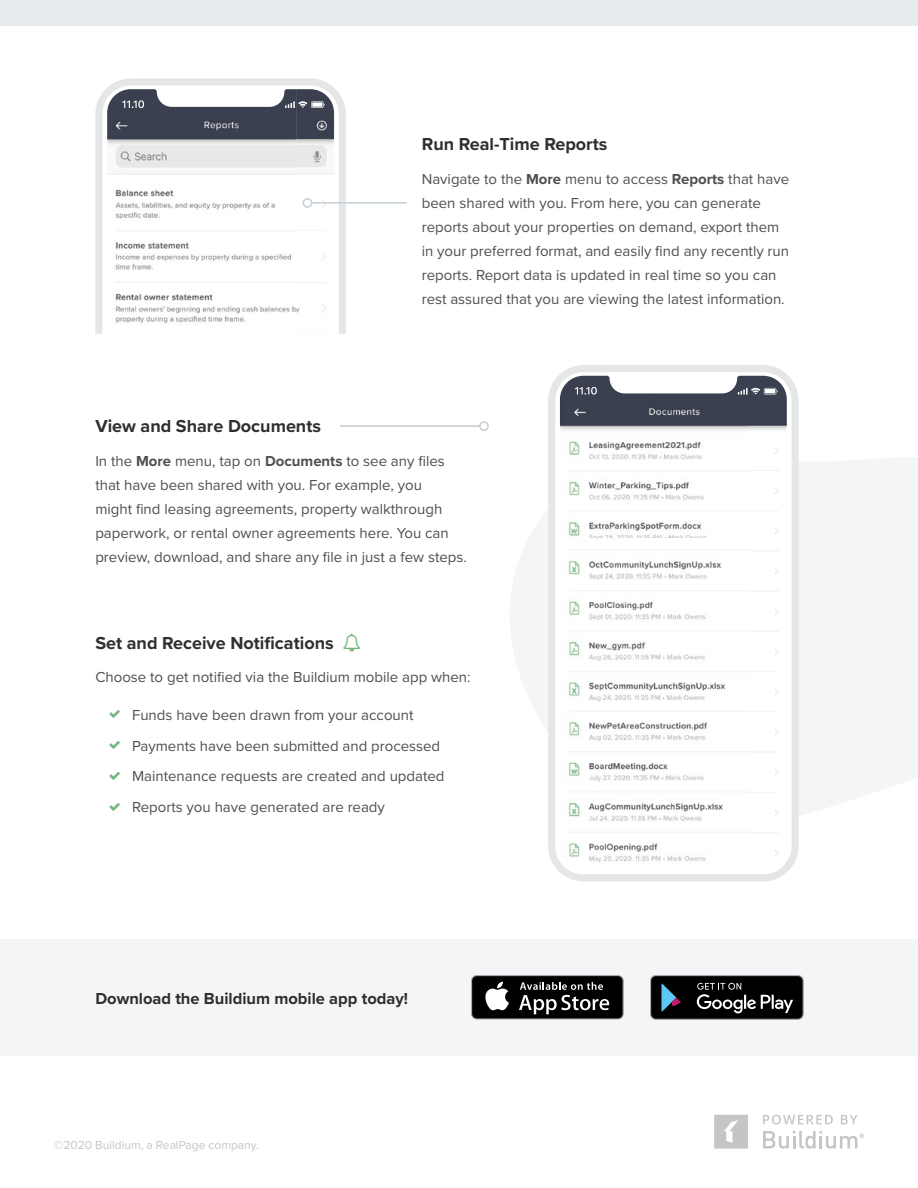
<style>
.page{position:relative;width:918px;height:1188px;background:#fff}
.page>*{position:absolute;margin:0;border:0;box-sizing:border-box;transform-origin:0 0}
.t1{font:700 18px "Proxima Nova";color:#2f2f31}
.t2{font:700 16.5px "Proxima Nova";color:#2f2f31}
.t3{font:15px/24px "Proxima Nova";color:#4f4f52}
.t4{font:12px "Proxima Nova";color:#c6c4c4}
.s1{font-weight:700}
</style>
<div class="page">
<svg style="left:510px;top:458px;width:408px;height:358px;fill:#f4f5f6"></svg>
<div style="left:0;top:0;width:918px;height:26px;background:#e7ebee"></div>
<div style="left:548px;top:365px;width:251px;height:516px;background:#e5e6e7;border-radius:36px"></div>
<div style="left:555px;top:372px;width:237px;height:502px;background:#fff;border-radius:28px"></div>
<img style="left:560px;top:376px;width:227px;height:488px">
<svg style="left:738px;top:387px;width:40px;height:8px"></svg>
<svg style="left:575px;top:387px;width:22px;height:8px"></svg>
<div style="left:95px;top:78px;width:251px;height:517px;background:#e5e6e7;border-radius:36px"></div>
<div style="left:102px;top:86px;width:237px;height:502px;background:#fff;border-radius:28px"></div>
<img style="left:107px;top:89px;width:227px;height:234px">
<svg style="left:285px;top:101px;width:40px;height:7px"></svg>
<svg style="left:122px;top:100px;width:22px;height:8px"></svg>
<div style="left:95px;top:334px;width:285px;height:264px;background:#fff"></div>
<div style="left:303px;top:198px;width:9px;height:10px;border:2px solid #c4ced4;border-radius:50%"></div>
<hr style="left:312px;top:202px;width:94px;height:2px;background:#c4ced4">
<div style="left:479px;top:421px;width:10px;height:10px;border:2px solid #c4ced4;border-radius:50%"></div>
<hr style="left:340px;top:425px;width:139px;height:2px;background:#c4ced4">
<div style="left:0;top:939px;width:918px;height:117px;background:#f4f5f6"></div>
<svg style="left:650px;top:975px;width:154px;height:45px;background:#26292b"></svg>
<svg style="left:471px;top:975px;width:153px;height:45px;background:#383838"></svg>
<svg style="left:714px;top:1115px;width:34px;height:34px"></svg>
<svg style="left:763px;top:1131px;width:101px;height:18px"></svg>
<svg style="left:763px;top:1115px;width:70px;height:9px"></svg>
<svg style="left:841px;top:1115px;width:17px;height:9px"></svg>
<p class="t1" style="left:422px;top:130px;width:187px">Run Real-Time Reports</p>
<p class="t3" style="left:422px;top:166px;width:369px">Navigate to the <span class="s1">More</span> menu to access <span class="s1">Reports</span> that have been shared with you. From here, you can generate reports about your properties on demand, export them in your preferred format, and easily find any recently run reports. Report data is updated in real time so you can rest assured that you are viewing the latest information.</p>
<p class="t1" style="left:95px;top:413px;width:227px">View and Share Documents</p>
<p class="t3" style="left:95px;top:449px;width:373px">In the <span class="s1">More</span> menu, tap on <span class="s1">Documents</span> to see any files that have been shared with you. For example, you<br>might find leasing agreements, property walkthrough paperwork, or rental owner agreements here. You can preview, download, and share any file in just a few steps.</p>
<p class="t1" style="left:95px;top:630px;width:240px">Set and Receive Notifications</p>
<p class="t3" style="left:95px;top:665px;width:377px">Choose to get notified via the Buildium mobile app when:</p>
<p class="t3" style="left:132px;top:699px;width:314px;line-height:30.8px">Funds have been drawn from your account Payments have been submitted and processed Maintenance requests are created and updated Reports you have generated are ready</p>
<p class="t2" style="left:95px;top:986px;width:314px">Download the Buildium mobile app today!</p>
<p class="t4" style="left:54px;top:1136px;width:206px">©2020 Buildium, a RealPage company.</p>
</div>
